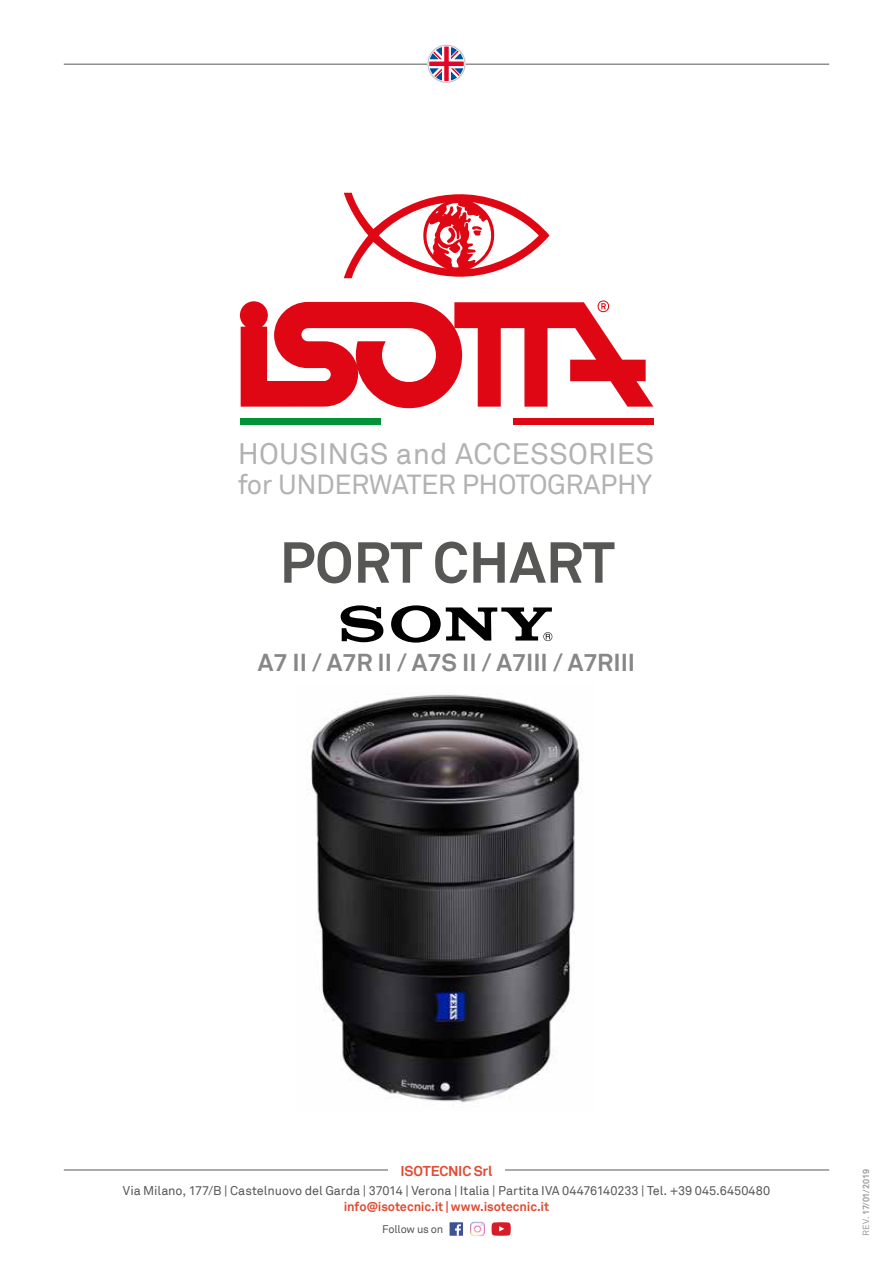
<style>
.page{position:relative;width:893px;height:1263px;background:#fff}
.page>*{position:absolute;margin:0;border:0;box-sizing:border-box;transform-origin:0 0}
.t1{font:700 57px "Akkurat";color:#575756}
.t2{font:29.55px "Akkurat";letter-spacing:.01em;color:#b3b2b2}
.t3{font:27.6px "Akkurat";letter-spacing:-.015em;color:#b3b2b2}
.t4{font:700 24.45px "Akkurat";color:#878787}
.t5{font:700 14.25px "Akkurat";letter-spacing:-.01em;color:#df4c33}
.t6{font:12.75px "Akkurat";letter-spacing:-.005em;color:#575756}
.t7{font:700 12.75px "Akkurat";letter-spacing:-.01em;color:#df4c33}
.t8{font:11.1px "Akkurat";letter-spacing:-.015em;color:#575756}
.t9{font:700 9px "Akkurat";letter-spacing:-.02em;color:#9d9d9c}
.s1{font-weight:400}
</style>
<div class="page">
<div style="left:450px;top:1222px;width:13px;height:14px;background:#3e5293"></div>
<svg style="left:455px;top:1224px;width:6px;height:12px"></svg>
<img style="left:470px;top:1222px;width:15px;height:14px">
<svg style="left:492px;top:1222px;width:19px;height:14px"></svg>
<hr style="left:64px;top:1169px;width:765px;height:1px;background:#575756">
<div style="left:388px;top:1165px;width:117px;height:10px;background:#fff"></div>
<div style="left:513px;top:418px;width:140px;height:6px;background:#de0713"></div>
<div style="left:241px;top:418px;width:140px;height:6px;background:#009338"></div>
<svg style="left:344px;top:193px;width:205px;height:86px"></svg>
<svg style="left:240px;top:300px;width:413px;height:108px"></svg>
<hr style="left:64px;top:64px;width:765px;height:1px;background:#575756">
<svg style="left:427px;top:45px;width:39px;height:38px"></svg>
<svg style="left:429px;top:46px;width:35px;height:35px"></svg>
<img style="left:309px;top:694px;width:273px;height:409px">
<svg style="left:341px;top:605px;width:42px;height:37px"></svg>
<svg style="left:391px;top:605px;width:161px;height:38px"></svg>
<h2 class="t2" style="left:238px;top:436px;width:418px">HOUSINGS and ACCESSORIES</h2>
<h3 class="t3" style="left:238px;top:468px;width:416px">for UNDERWATER PHOTOGRAPHY</h3>
<h1 class="t1" style="left:280px;top:527px;width:337px">PORT CHART</h1>
<h3 class="t4" style="left:258px;top:647px;width:379px">A7 II / A7R II / A7S II / A7III / A7RIII</h3>
<p class="t5" style="left:401px;top:1161px;width:93px">ISOTECNIC Srl</p>
<p class="t9" style="left:860px;top:1236px;width:68px;rotate:-90deg"><span class="s1">REV.</span> 17/01/2019</p>
<p class="t6" style="left:123px;top:1183px;width:649px">Via Milano, 177/B | Castelnuovo del Garda | 37014 | Verona | Italia | Partita IVA 04476140233 | Tel. +39 045.6450480</p>
<p class="t7" style="left:344px;top:1198px;width:207px">info@isotecnic.it | www.isotecnic.it</p>
<p class="t8" style="left:382px;top:1222px;width:63px">Follow us on</p>
</div>
